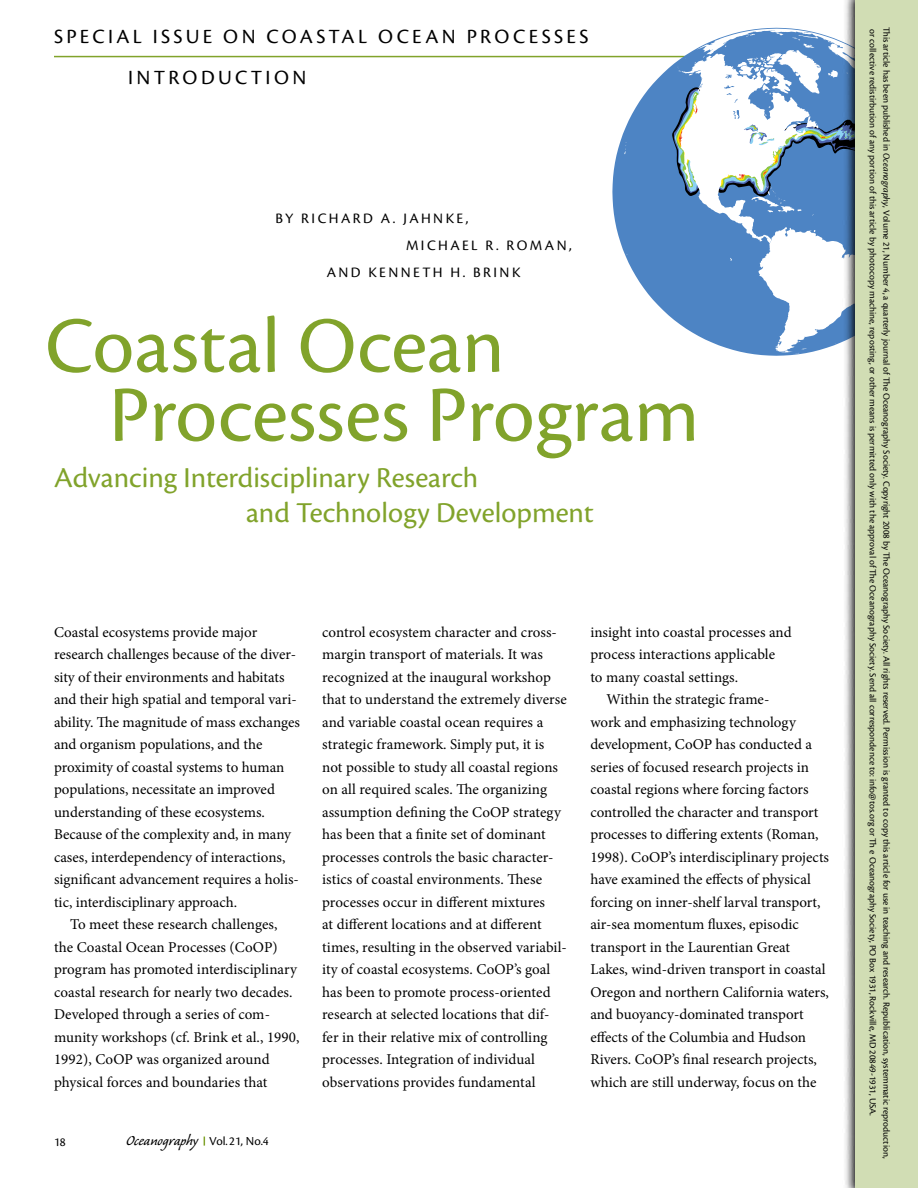
<style>
.page{position:relative;width:918px;height:1188px;background:#fff}
.page>*{position:absolute;margin:0;border:0;box-sizing:border-box;transform-origin:0 0}
.t1{font:82.5px/69px "Cronos Pro";color:#81a32b}
.t2{font:30px/34.5px "Cronos Pro";color:#81a32b}
.t3{font:21px "Cronos Pro";letter-spacing:.155em;color:#000}
.t4{font:18px "Caliban";color:#000}
.t5{font:15px/22.5px "Minion Pro";color:#000}
.t6{font:15px/27px "Cronos Pro";letter-spacing:.16em;color:#000}
.t7{font:12.75px "Cronos Pro";color:#000}
.t8{font:9.75px/13.5px "Cronos Pro";color:#000}
.s1{font-family:"Cronos Pro";font-size:12.75px}
.s2{font-style:italic}
</style>
<div class="page">
<hr style="left:54px;top:56px;width:864px;height:1px;background:#81a32b">
<svg style="left:612px;top:27px;width:184px;height:291px"></svg>
<svg style="left:624px;top:142px;width:3px;height:12px"></svg>
<svg style="left:675px;top:29px;width:167px;height:327px"></svg>
<svg style="left:842px;top:0;width:13px;height:1188px"></svg>
<div style="left:855px;top:0;width:63px;height:1188px;background:#d1ddb4"></div>
<h3 class="t3" style="left:54px;top:25px;width:243px">SPECIAL ISSUE ON Coas</h3>
<h3 class="t3" style="left:329px;top:25px;width:84px">tal Ocean</h3>
<h3 class="t3" style="left:467px;top:25px;width:42px">Processes</h3>
<h3 class="t3" style="left:128px;top:65px;width:151px">Intro duc tion</h3>
<p class="t6" style="left:276px;top:205px;width:35px">By Ric</p>
<p class="t6" style="left:406px;top:205px;width:64px;text-indent:-77px">ha rd A. Jahnke,<br>Michael</p>
<p class="t6" style="left:485px;top:232px;width:34px">R . Roman</p>
<p class="t6" style="left:569px;top:232px;width:4px">,</p>
<p class="t6" style="left:327px;top:259px;width:53px">an d Kenne</p>
<p class="t6" style="left:422px;top:259px;width:100px">th H . Brin k</p>
<h1 class="t1" style="left:109px;top:312px;width:592px;text-indent:-64px">Coastal Ocean<br>Processes Program</h1>
<h2 class="t2" style="left:246px;top:461px;width:349px;text-indent:-192px">Advancing Interdisciplinary Research<br>and Technology Development</h2>
<p class="t5" style="left:54px;top:621px;width:247px">Coastal ecosystems provide major research challenges because of the diver&shy;sity of their environments and habitats and their high spatial and temporal vari&shy;ability. The magnitude of mass exchanges and organism populations, and the proximity of coastal systems to human populations, necessitate an improved understanding of these ecosystems.<br>Because of the complexity and, in many cases, interdependency of interactions, significant advancement requires a holis&shy;tic, interdisciplinary approach.</p>
<p class="t5" style="left:54px;top:913px;width:247px;text-indent:16px">To meet these research challenges, the Coastal Ocean Processes (CoOP) program has promoted interdisciplinary coastal research for nearly two decades.<br>Developed through a series of com&shy;munity workshops (cf. Brink et al., 1990, 1992), CoOP was organized around physical forces and boundaries that</p>
<p class="t7" style="left:54px;top:1134px;width:13px">18</p>
<p class="t4" style="left:126px;top:1132px;width:144px">Oceanography <span class="s1">Vol.21, No.4</span></p>
<p class="t5" style="left:322px;top:621px;width:246px">control ecosystem character and cross&shy;margin transport of materials. It was recognized at the inaugural workshop that to understand the extremely diverse and variable coastal ocean requires a strategic framework. Simply put, it is not possible to study all coastal regions on all required scales. The organizing assumption defining the CoOP strategy has been that a finite set of dominant processes controls the basic character&shy;istics of coastal environments. These processes occur in different mixtures<br>at different locations and at different times, resulting in the observed variabil&shy;ity of coastal ecosystems. CoOP’s goal has been to promote process-oriented research at selected locations that dif&shy;fer in their relative mix of controlling processes. Integration of individual observations provides fundamental</p>
<p class="t5" style="left:590px;top:621px;width:203px">insight into coastal processes and process interactions applicable<br>to many coastal settings.</p>
<p class="t5" style="left:590px;top:688px;width:240px;text-indent:16px">Within the strategic frame-<br>work and emphasizing technology development, CoOP has conducted a series of focused research projects in coastal regions where forcing factors controlled the character and transport processes to differing extents (Roman, 1998). CoOP’s interdisciplinary projects have examined the effects of physical forcing on inner-shelf larval transport, air-sea momentum fluxes, episodic transport in the Laurentian Great Lakes, wind-driven transport in coastal Oregon and northern California waters, and buoyancy-dominated transport effects of the Columbia and Hudson Rivers. CoOP’s final research projects, which are still underway, focus on the</p>
<p class="t8" style="left:893px;top:27px;width:1133px;rotate:90deg">This article has been published in <span class="s2">Oceanography</span>, Volume 21, Number 4, a quarterly journal of The Oceanography Society. Copyright 2008 by The Oceanography Society. All rights reserved. Permission is granted to copy this article for use in teaching and research. Republication, systemmatic reproduction, or collective redistirbution of any portion of this article by photocopy machine, reposting, or other means is permitted only with the approval of The Oceanography Society. Send all correspondence to: info@tos.org or Th e Oceanography Society, PO Box 1931, Rockville, MD 20849-1931, USA.</p>
</div>
